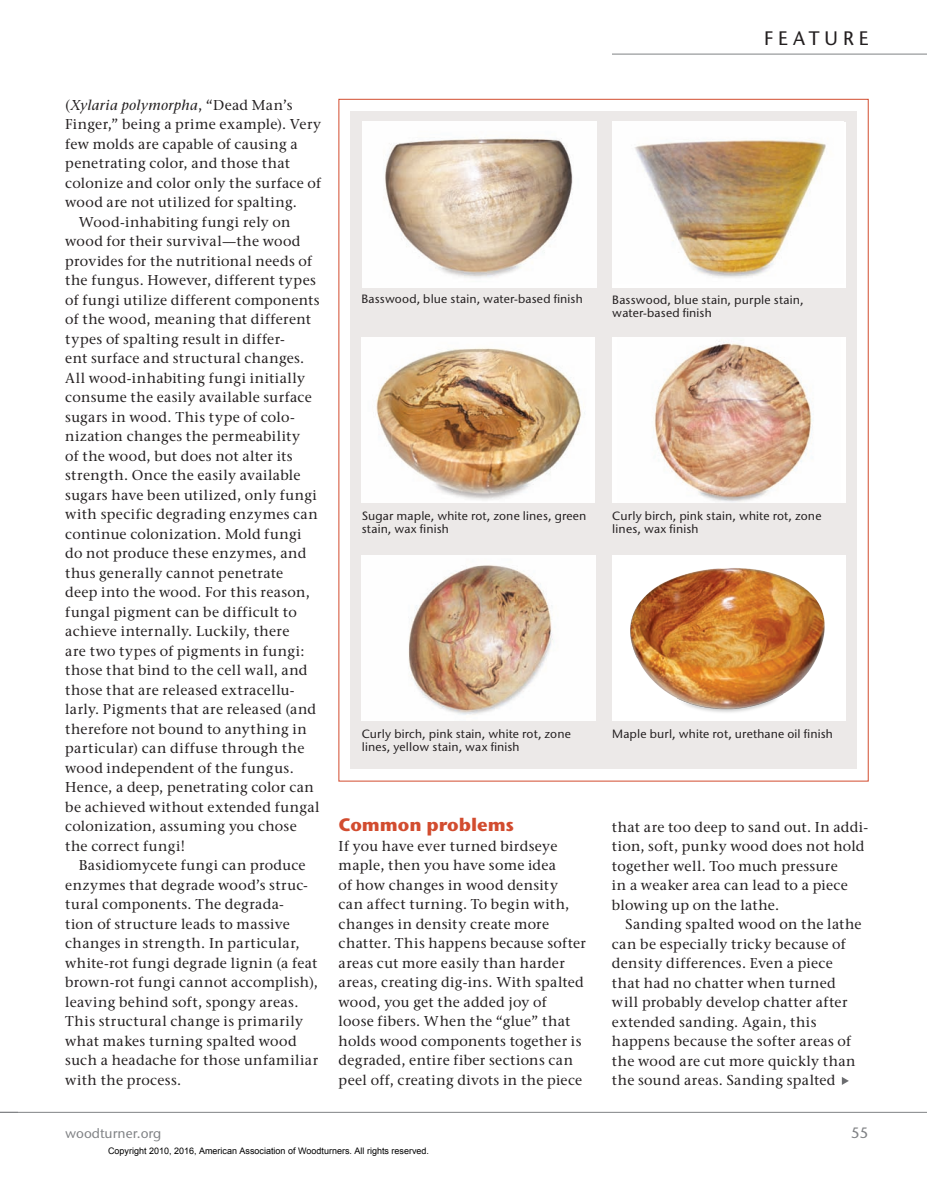
<style>
.page{position:relative;width:927px;height:1184px;background:#fff}
.page>*{position:absolute;margin:0;border:0;box-sizing:border-box;transform-origin:0 0}
.t1{font:500 19.5px "Stone Sans ITC Pro";letter-spacing:.255em;color:#231f20}
.t2{font:700 18px "Stone Sans ITC Pro";letter-spacing:-.005em;color:#d24c2f}
.t3{font:500 15px "Stone Sans ITC Pro";color:#808285}
.t4{font:500 14.25px/19.5px "Stone Serif ITC Pro";letter-spacing:.025em;color:#231f20}
.t5{font:italic 500 14.25px "Stone Serif ITC Pro";letter-spacing:.02em;color:#231f20}
.t6{font:500 13.5px "Stone Sans ITC Pro";color:#808285}
.t7{font:500 12px/13.5px "Stone Sans ITC Pro";letter-spacing:.015em;color:#231f20}
.t8{font:9px "Arial";color:#000}
.s1{font-style:normal}
</style>
<div class="page">
<hr style="left:0;top:1112px;width:927px;height:1px;background:#808285">
<hr style="left:612px;top:54px;width:315px;height:1px;background:#808285">
<svg style="left:842px;top:1077px;width:7px;height:7px"></svg>
<div style="left:350px;top:111px;width:507px;height:657px;background:#ece9e8"></div>
<img style="left:362px;top:122px;width:234px;height:165px">
<div style="left:612px;top:122px;width:234px;height:165px;background:#fff"></div>
<img style="left:634px;top:140px;width:192px;height:138px">
<div style="left:361px;top:337px;width:234px;height:165px;background:#fff"></div>
<img style="left:376px;top:348px;width:209px;height:152px">
<img style="left:361px;top:555px;width:234px;height:166px">
<div style="left:612px;top:337px;width:234px;height:165px;background:#fff"></div>
<img style="left:653px;top:340px;width:159px;height:162px">
<div style="left:612px;top:555px;width:234px;height:166px;background:#fff"></div>
<img style="left:630px;top:568px;width:195px;height:145px">
<h1 class="t1" style="left:764px;top:26px;width:106px">Feature</h1>
<p class="t5" style="left:65px;top:96px;width:229px"><span class="s1">(</span>Xylaria polymorpha<span class="s1">, “Dead Man’s</span></p>
<p class="t4" style="left:65px;top:114px;width:257px">Finger,” being a prime example). Very</p>
<p class="t4" style="left:65px;top:134px;width:234px">few molds are capable of causing a</p>
<p class="t4" style="left:65px;top:153px;width:226px">penetrating color, and those that</p>
<p class="t4" style="left:65px;top:173px;width:257px">colonize and color only the surface of</p>
<p class="t4" style="left:65px;top:192px;width:233px">wood are not utilized for spalting.</p>
<p class="t4" style="left:79px;top:212px;width:213px">Wood-inhabiting fungi rely on</p>
<p class="t4" style="left:65px;top:231px;width:237px">wood for their survival—the wood</p>
<p class="t4" style="left:65px;top:251px;width:248px">provides for the nutritional needs of</p>
<p class="t4" style="left:65px;top:270px;width:252px">the fungus. However, different types</p>
<p class="t4" style="left:65px;top:290px;width:256px">of fungi utilize different components</p>
<p class="t4" style="left:65px;top:309px;width:247px">of the wood, meaning that different</p>
<p class="t4" style="left:65px;top:329px;width:221px">types of spalting result in differ-</p>
<p class="t4" style="left:65px;top:348px;width:241px">ent surface and structural changes.</p>
<p class="t4" style="left:65px;top:368px;width:241px">All wood-inhabiting fungi initially</p>
<p class="t4" style="left:65px;top:387px;width:248px">consume the easily available surface</p>
<p class="t4" style="left:65px;top:407px;width:231px">sugars in wood. This type of colo-</p>
<p class="t4" style="left:65px;top:426px;width:236px">nization changes the permeability</p>
<p class="t4" style="left:65px;top:446px;width:229px">of the wood, but does not alter its</p>
<p class="t4" style="left:65px;top:465px;width:237px">strength. Once the easily available</p>
<p class="t4" style="left:65px;top:485px;width:253px">sugars have been utilized, only fungi</p>
<p class="t4" style="left:65px;top:504px;width:254px">with specific degrading enzymes can</p>
<p class="t4" style="left:65px;top:524px;width:238px">continue colonization. Mold fungi</p>
<p class="t4" style="left:65px;top:543px;width:243px">do not produce these enzymes, and</p>
<p class="t4" style="left:65px;top:563px;width:219px">thus generally cannot penetrate</p>
<p class="t4" style="left:65px;top:582px;width:246px">deep into the wood. For this reason,</p>
<p class="t4" style="left:65px;top:602px;width:233px">fungal pigment can be difficult to</p>
<p class="t4" style="left:65px;top:621px;width:226px">achieve internally. Luckily, there</p>
<p class="t4" style="left:65px;top:641px;width:241px">are two types of pigments in fungi:</p>
<p class="t4" style="left:65px;top:660px;width:244px">those that bind to the cell wall, and</p>
<p class="t4" style="left:65px;top:680px;width:231px">those that are released extracellu-</p>
<p class="t4" style="left:65px;top:699px;width:252px">larly. Pigments that are released (and</p>
<p class="t4" style="left:65px;top:719px;width:243px">therefore not bound to anything in</p>
<p class="t4" style="left:65px;top:738px;width:241px">particular) can diffuse through the</p>
<p class="t4" style="left:65px;top:758px;width:230px">wood independent of the fungus.</p>
<p class="t4" style="left:65px;top:777px;width:250px">Hence, a deep, penetrating color can</p>
<p class="t4" style="left:65px;top:797px;width:256px">be achieved without extended fungal</p>
<p class="t4" style="left:65px;top:816px;width:233px">colonization, assuming you chose</p>
<p class="t4" style="left:65px;top:836px;width:121px">the correct fungi!</p>
<p class="t4" style="left:79px;top:855px;width:228px">Basidiomycete fungi can produce</p>
<p class="t4" style="left:65px;top:875px;width:244px">enzymes that degrade wood’s struc-</p>
<p class="t4" style="left:65px;top:894px;width:220px">tural components. The degrada-</p>
<p class="t4" style="left:65px;top:914px;width:226px">tion of structure leads to massive</p>
<p class="t4" style="left:65px;top:933px;width:236px">changes in strength. In particular,</p>
<p class="t4" style="left:65px;top:953px;width:254px">white-rot fungi degrade lignin (a feat</p>
<p class="t4" style="left:65px;top:972px;width:254px">brown-rot fungi cannot accomplish),</p>
<p class="t4" style="left:65px;top:992px;width:235px">leaving behind soft, spongy areas.</p>
<p class="t4" style="left:65px;top:1011px;width:239px">This structural change is primarily</p>
<p class="t4" style="left:65px;top:1031px;width:233px">what makes turning spalted wood</p>
<p class="t4" style="left:65px;top:1050px;width:255px">such a headache for those unfamiliar</p>
<p class="t4" style="left:65px;top:1070px;width:117px">with the process.</p>
<p class="t7" style="left:361px;top:292px;width:223px">Basswood, blue stain, water-based finish</p>
<p class="t7" style="left:612px;top:293px;width:193px">Basswood, blue stain, purple stain, water-based finish</p>
<p class="t7" style="left:362px;top:508px;width:226px">Sugar maple, white rot, zone lines, green stain, wax finish</p>
<p class="t7" style="left:612px;top:508px;width:211px">Curly birch, pink stain, white rot, zone lines, wax finish</p>
<p class="t7" style="left:362px;top:727px;width:211px">Curly birch, pink stain, white rot, zone lines, yellow stain, wax finish</p>
<p class="t2" style="left:339px;top:813px;width:177px">Common problems</p>
<p class="t4" style="left:339px;top:836px;width:249px">If you have ever turned birdseye maple, then you have some idea<br>of how changes in wood density<br>can affect turning. To begin with, changes in density create more chatter. This happens because softer areas cut more easily than harder areas, creating dig-ins. With spalted wood, you get the added joy of<br>loose fibers. When the “glue” that holds wood components together is degraded, entire fiber sections can peel off, creating divots in the piece</p>
<p class="t7" style="left:612px;top:727px;width:222px">Maple burl, white rot, urethane oil finish</p>
<p class="t4" style="left:612px;top:817px;width:258px">that are too deep to sand out. In addi&shy;tion, soft, punky wood does not hold together well. Too much pressure<br>in a weaker area can lead to a piece blowing up on the lathe.</p>
<p class="t4" style="left:612px;top:914px;width:251px;text-indent:13px">Sanding spalted wood on the lathe can be especially tricky because of density differences. Even a piece that had no chatter when turned will probably develop chatter after extended sanding. Again, this happens because the softer areas of the wood are cut more quickly than the sound areas. Sanding spalted</p>
<p class="t6" style="left:65px;top:1125px;width:98px">woodturner.org</p>
<p class="t3" style="left:851px;top:1123px;width:19px">55</p>
<p class="t8" style="left:108px;top:1145px;width:323px">Copyright 2010, 2016, American Association of Woodturners. All rights reserved.</p>
</div>
